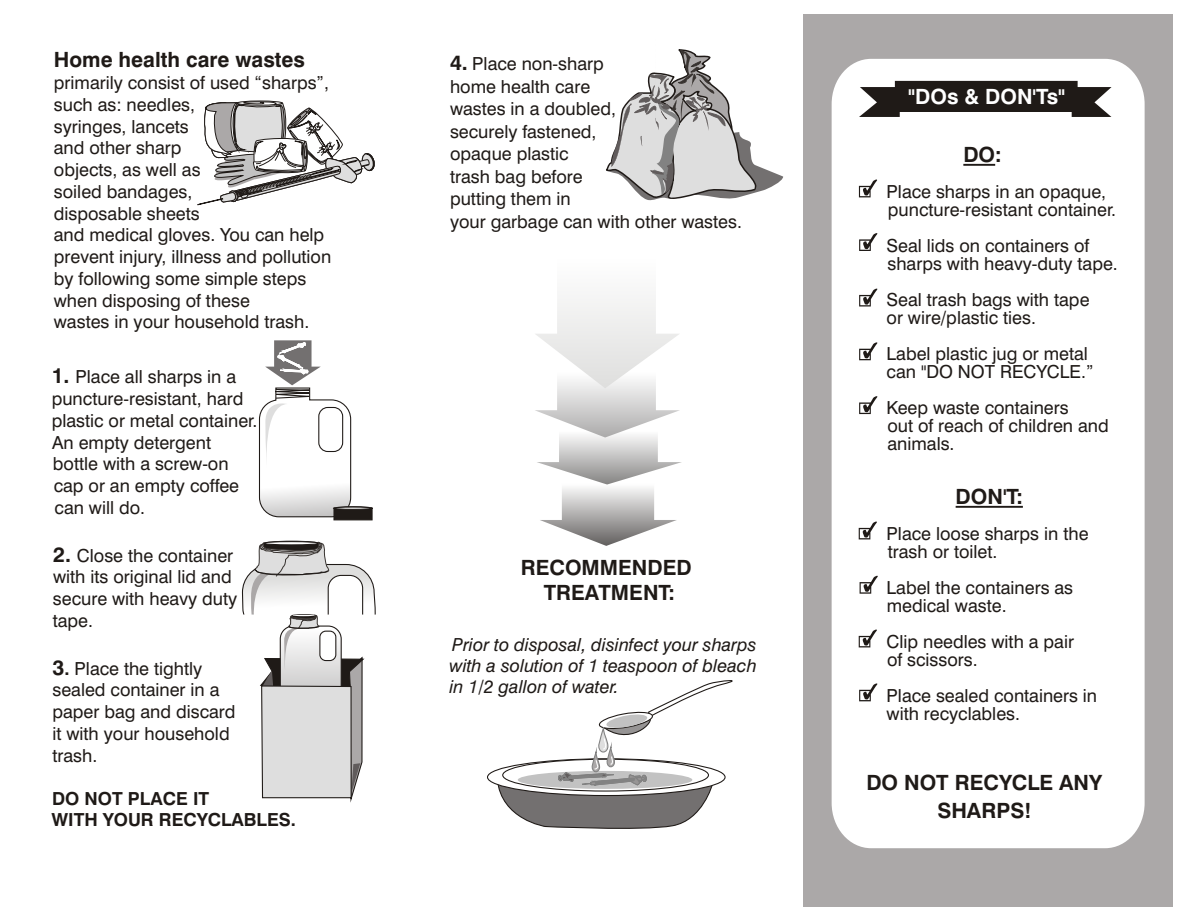
<style>
.page{position:relative;width:1188px;height:918px;background:#fff}
.page>*{position:absolute;margin:0;border:0;box-sizing:border-box;transform-origin:0 0}
.t1{font:700 21px/25.2px "Swis 721 BT";color:#1f1a17;text-align:center}
.t2{font:700 21px "Swis 721 BT";color:#fff}
.t3{font:18px/21.8px "Swis 721 BT";color:#1f1a17}
.t4{font:italic 18px/21px "Swis 721 BT";color:#1f1a17;text-align:justify}
.t5{font:700 18px/21.6px "Swis 721 BT";color:#1f1a17}
.s1{font-weight:700;font-size:21px}
.s2{font-weight:700}
</style>
<div class="page">
<div style="left:803px;top:14px;width:370px;height:893px;background:#aba8a8"></div>
<svg style="left:197px;top:100px;width:178px;height:106px"></svg>
<svg style="left:258px;top:340px;width:115px;height:181px"></svg>
<div style="left:333px;top:507px;width:40px;height:3px;background:#fff;border:1px solid #1f1a17;border-radius:50%"></div>
<svg style="left:496px;top:680px;width:237px;height:149px"></svg>
<div style="left:832px;top:59px;width:313px;height:789px;background:#fff"></div>
<svg style="left:859px;top:233px;width:18px;height:18px"></svg>
<svg style="left:859px;top:289px;width:18px;height:18px"></svg>
<svg style="left:859px;top:342px;width:18px;height:18px"></svg>
<svg style="left:859px;top:396px;width:18px;height:18px"></svg>
<svg style="left:859px;top:522px;width:18px;height:17px"></svg>
<svg style="left:860px;top:576px;width:18px;height:18px"></svg>
<svg style="left:859px;top:630px;width:18px;height:17px"></svg>
<svg style="left:859px;top:683px;width:18px;height:18px"></svg>
<svg style="left:859px;top:180px;width:18px;height:17px"></svg>
<svg style="left:535px;top:298px;width:147px;height:248px"></svg>
<svg style="left:606px;top:49px;width:177px;height:152px"></svg>
<hr style="left:963px;top:164px;width:32px;height:2px;background:#1f1a17">
<hr style="left:956px;top:506px;width:67px;height:2px;background:#1f1a17">
<svg style="left:859px;top:81px;width:253px;height:36px;background:#4b4845"></svg>
<svg style="left:241px;top:540px;width:135px;height:263px"></svg>
<p class="t1" style="left:54px;top:49px;width:253px">Home health care wastes</p>
<p class="t3" style="left:54px;top:74px;width:279px">primarily consist of used “sharps”, such as: needles,<br>syringes, lancets<br>and other sharp<br>objects, as well as<br>soiled bandages,<br>disposable sheets<br>and medical gloves. You can help prevent injury, illness and pollution by following some simple steps when disposing of these<br>wastes in your household trash.</p>
<p class="t3" style="left:52px;top:368px;width:207px"><span class="s1">1.</span> Place all sharps in a puncture-resistant, hard plastic or metal container.<br>An empty detergent bottle with a screw-on cap or an empty coffee can will do.</p>
<p class="t3" style="left:53px;top:546px;width:186px"><span class="s1">2.</span> Close the container with its original lid and secure with heavy duty tape.</p>
<p class="t3" style="left:52px;top:659px;width:185px"><span class="s1">3</span><span class="s2">.</span> Place the tightly sealed container in a paper bag and discard it with your household trash.</p>
<p class="t5" style="left:51px;top:789px;width:246px">DO NOT PLACE IT<br>WITH YOUR RECYCLABLES.</p>
<p class="t3" style="left:450px;top:54px;width:293px;line-height:22.5px"><span class="s1">4.</span> Place non-sharp<br>home health care<br>wastes in a doubled,<br>securely fastened,<br>opaque plastic<br>trash bag before<br>putting them in<br>your garbage can with other wastes.</p>
<p class="t1" style="left:521px;top:557px;width:173px">RECOMMENDED<br>TREATMENT:</p>
<p class="t4" style="left:449px;top:636px;width:309px">Prior to disposal, disinfect your sharps with a solution of 1 teaspoon of bleach in 1/2 gallon of water.</p>
<p class="t2" style="left:908px;top:88px;width:158px">"DOs &amp; DON'Ts"</p>
<p class="t1" style="left:963px;top:144px;width:40px">DO:</p>
<p class="t3" style="left:887px;top:184px;width:231px;line-height:18px">Place sharps in an opaque, puncture-resistant container.</p>
<p class="t3" style="left:887px;top:238px;width:233px;line-height:18px">Seal lids on containers of sharps with heavy-duty tape.</p>
<p class="t3" style="left:887px;top:292px;width:204px;line-height:18px">Seal trash bags with tape or wire/plastic ties.</p>
<p class="t3" style="left:887px;top:346px;width:208px;line-height:18px">Label plastic jug or metal can "DO NOT RECYCLE.”</p>
<p class="t3" style="left:887px;top:400px;width:224px;line-height:18px">Keep waste containers<br>out of reach of children and animals.</p>
<p class="t1" style="left:956px;top:486px;width:69px">DON'T:</p>
<p class="t3" style="left:887px;top:526px;width:203px;line-height:18px">Place loose sharps in the trash or toilet.</p>
<p class="t3" style="left:887px;top:580px;width:188px;line-height:18px">Label the containers as medical waste.</p>
<p class="t3" style="left:887px;top:634px;width:189px;line-height:18px">Clip needles with a pair of scissors.</p>
<p class="t3" style="left:887px;top:688px;width:212px;line-height:18px">Place sealed containers in with recyclables.</p>
<p class="t1" style="left:866px;top:770px;width:237px;line-height:28px">DO NOT RECYCLE ANY<br>SHARPS!</p>
</div>
